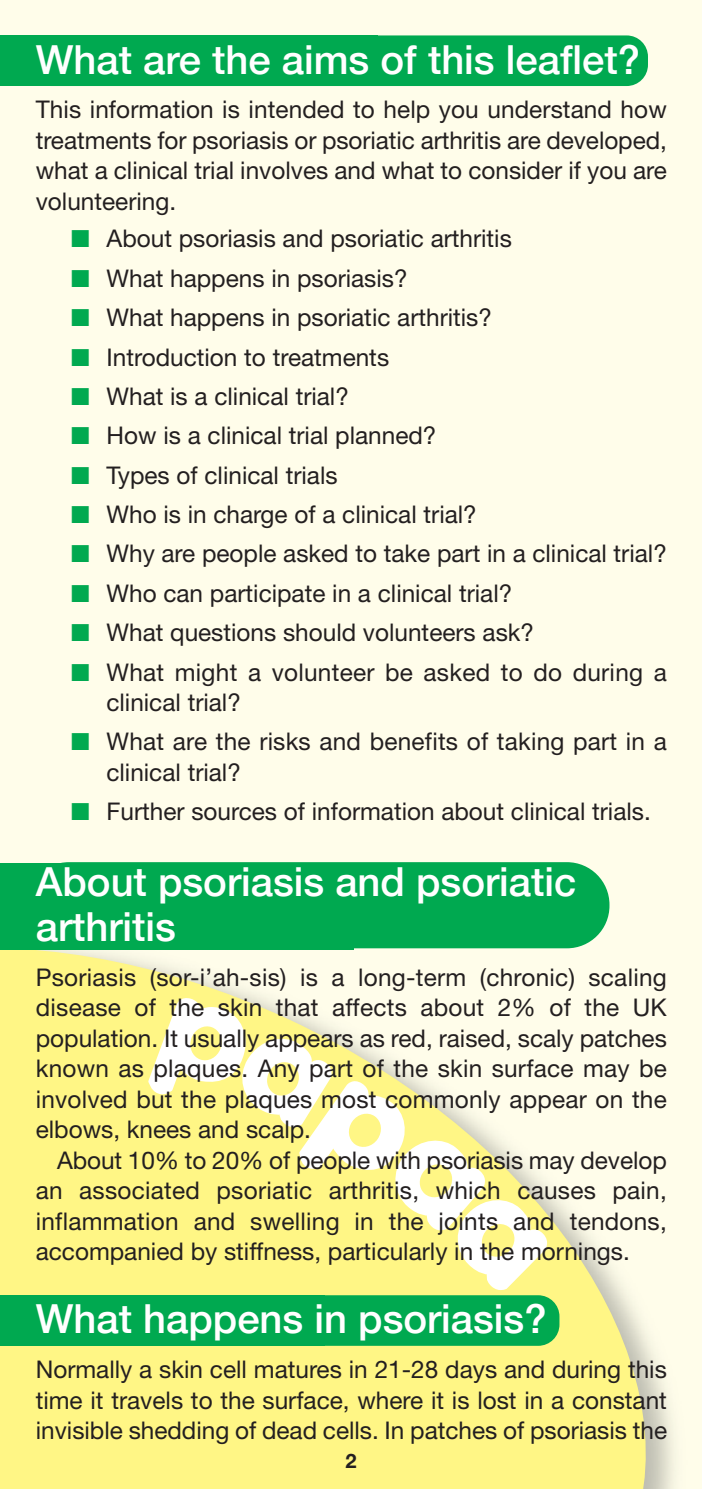
<style>
.page{position:relative;width:702px;height:1489px;background:#fff}
.page>*{position:absolute;margin:0;border:0;box-sizing:border-box;transform-origin:0 0}
.t1{font:500 40px/45px "Helvetica Neue";color:#fff}
.t2{font:24.5px/30.5px "Helvetica Neue";color:#231f20;text-align:justify}
.t3{font:700 20px "Helvetica Neue";color:#231f20}
.s1{color:#00a950}
</style>
<div class="page">
<div style="left:0;top:0;width:702px;height:1488px;background:#fffdea"></div>
<div style="left:0;top:949px;width:674px;height:539px;background:#fff685"></div>
<svg style="left:148px;top:896px;width:526px;height:396px"></svg>
<div style="left:30px;top:35px;width:618px;height:51px;background:#00a950;border-radius:21px"></div>
<div style="left:0;top:35px;width:377px;height:51px;background:#00a950"></div>
<div style="left:23px;top:1295px;width:536px;height:50px;background:#00a950;border-radius:21px"></div>
<div style="left:0;top:1295px;width:324px;height:50px;background:#00a950"></div>
<div style="left:26px;top:862px;width:583px;height:86px;background:#00a950;border-radius:43px"></div>
<div style="left:0;top:863px;width:354px;height:86px;background:#00a950"></div>
<h1 class="t1" style="left:36px;top:36px;width:605px">What are the aims of this leaflet?</h1>
<p class="t2" style="left:36px;top:97px;width:632px">This information is intended to help you understand how treatments for psoriasis or psoriatic arthritis are developed, what a clinical trial involves and what to consider if you are volunteering.</p>
<p class="t2" style="left:71px;top:226px;width:442px"><span class="s1">■</span> About psoriasis and psoriatic arthritis</p>
<p class="t2" style="left:71px;top:265px;width:338px"><span class="s1">■</span> What happens in psoriasis?</p>
<p class="t2" style="left:71px;top:304px;width:422px"><span class="s1">■</span> What happens in psoriatic arthritis?</p>
<p class="t2" style="left:71px;top:344px;width:319px"><span class="s1">■</span> Introduction to treatments</p>
<p class="t2" style="left:71px;top:383px;width:279px"><span class="s1">■</span> What is a clinical trial?</p>
<p class="t2" style="left:71px;top:422px;width:367px"><span class="s1">■</span> How is a clinical trial planned?</p>
<p class="t2" style="left:71px;top:462px;width:268px"><span class="s1">■</span> Types of clinical trials</p>
<p class="t2" style="left:71px;top:501px;width:407px"><span class="s1">■</span> Who is in charge of a clinical trial?</p>
<p class="t2" style="left:71px;top:541px;width:597px"><span class="s1">■</span> Why are people asked to take part in a clinical trial?</p>
<p class="t2" style="left:71px;top:580px;width:442px"><span class="s1">■</span> Who can participate in a clinical trial?</p>
<p class="t2" style="left:71px;top:619px;width:464px"><span class="s1">■</span> What questions should volunteers ask?</p>
<p class="t2" style="left:106px;top:659px;width:562px;text-indent:-35px"><span class="s1">■</span> What might a volunteer be asked to do during a clinical trial?</p>
<p class="t2" style="left:106px;top:729px;width:562px;text-indent:-35px"><span class="s1">■</span> What are the risks and benefits of taking part in a clinical trial?</p>
<p class="t2" style="left:71px;top:798px;width:581px"><span class="s1">■</span> Further sources of information about clinical trials.</p>
<h1 class="t1" style="left:36px;top:858px;width:542px">About psoriasis and psoriatic arthritis</h1>
<p class="t2" style="left:36px;top:964px;width:632px">Psoriasis (sor-i’ah-sis) is a long-term (chronic) scaling disease of the skin that affects about 2% of the UK population. It usually appears as red, raised, scaly patches known as plaques. Any part of the skin surface may be involved but the plaques most commonly appear on the elbows, knees and scalp.</p>
<p class="t2" style="left:36px;top:1147px;width:632px;text-indent:21px">About 10% to 20% of people with psoriasis may develop an associated psoriatic arthritis, which causes pain, inflammation and swelling in the joints and tendons, accompanied by stiffness, particularly in the mornings.</p>
<h1 class="t1" style="left:36px;top:1295px;width:512px">What happens in psoriasis?</h1>
<p class="t2" style="left:36px;top:1356px;width:633px">Normally a skin cell matures in 21-28 days and during this time it travels to the surface, where it is lost in a constant invisible shedding of dead cells. In patches of psoriasis the</p>
<p class="t3" style="left:345px;top:1453px;width:13px">2</p>
</div>
